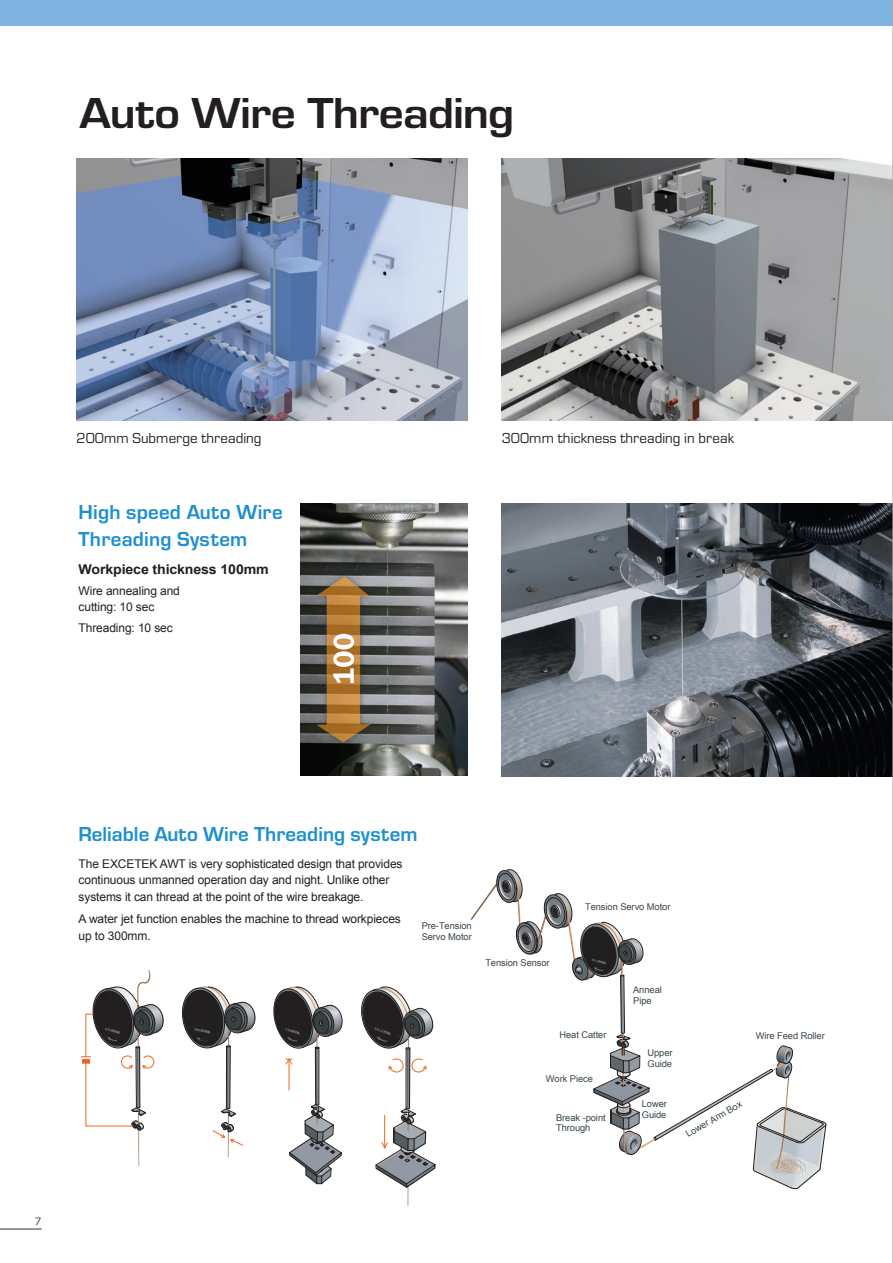
<style>
.page{position:relative;width:893px;height:1263px;background:#fff}
.page>*{position:absolute;margin:0;border:0;box-sizing:border-box;transform-origin:0 0}
.t1{font:700 45px "Eurostile T";letter-spacing:-.02em;color:#231f20;scale:1.1 1}
.t2{font:700 21px/27px "Eurostile T";letter-spacing:.01em;color:#1d90d0}
.t3{font:15px "Eurostile T";color:#231f20}
.t4{font:700 13.5px "Arial";letter-spacing:-.01em;color:#231f20;scale:1.05 1}
.t5{font:12px/16.5px "Arial";letter-spacing:-.01em;color:#231f20}
.t6{font:10.95px "Eurostile";color:#312f30}
.t7{font:9.3px/10.4px "Arial";letter-spacing:-.01em;color:#38454d}
</style>
<div class="page">
<img style="left:80px;top:969px;width:84px;height:197px">
<svg style="left:81px;top:987px;width:82px;height:143px"></svg>
<svg style="left:182px;top:987px;width:73px;height:159px"></svg>
<img style="left:273px;top:986px;width:70px;height:199px">
<hr style="left:315px;top:1048px;width:1px;height:56px;background:#231f20">
<hr style="left:319px;top:1048px;width:1px;height:56px;background:#231f20">
<svg style="left:289px;top:1104px;width:53px;height:80px"></svg>
<svg style="left:274px;top:987px;width:68px;height:62px"></svg>
<hr style="left:289px;top:1059px;width:1px;height:31px;background:#f36421">
<svg style="left:285px;top:1058px;width:8px;height:7px"></svg>
<svg style="left:361px;top:987px;width:45px;height:62px"></svg>
<svg style="left:376px;top:1108px;width:30px;height:79px"></svg>
<hr style="left:384px;top:1115px;width:1px;height:33px;background:#f36421">
<svg style="left:388px;top:1058px;width:16px;height:14px"></svg>
<img style="left:406px;top:883px;width:421px;height:320px">
<svg style="left:496px;top:869px;width:330px;height:320px"></svg>
<img style="left:502px;top:158px;width:390px;height:262px">
<img style="left:77px;top:158px;width:391px;height:262px">
<img style="left:300px;top:504px;width:168px;height:272px">
<div style="left:312px;top:571px;width:63px;height:176px;background:#231f20;opacity:.75"></div>
<svg style="left:316px;top:576px;width:55px;height:166px;background:#957751"></svg>
<div style="left:0;top:0;width:893px;height:26px;background:#7fb3e0"></div>
<img style="left:502px;top:504px;width:390px;height:272px">
<hr style="left:0;top:1229px;width:42px;height:1px;background:#312f30">
<hr style="left:892px;top:0;width:1px;height:1263px;background:#a8a9ad">
<h1 class="t1" style="left:80px;top:87px;width:397px">Auto Wire Threading</h1>
<p class="t3" style="left:77px;top:429px;width:186px">200mm Submerge threading</p>
<p class="t3" style="left:502px;top:429px;width:234px">300mm thickness threading in break</p>
<h2 class="t2" style="left:79px;top:498px;width:206px">High speed Auto Wire<br>Threading System</h2>
<p class="t4" style="left:79px;top:560px;width:183px">Workpiece thickness 100mm</p>
<p class="t5" style="left:79px;top:582px;width:103px">Wire annealing and cutting: 10 sec</p>
<p class="t5" style="left:79px;top:620px;width:96px">Threading: 10 sec</p>
<p class="t6" style="left:35px;top:1216px;width:8px">7</p>
<h2 class="t2" style="left:79px;top:821px;width:340px">Reliable Auto Wire Threading system</h2>
<p class="t5" style="left:79px;top:855px;width:325px">The EXCETEK AWT is very sophisticated design that provides continuous unmanned operation day and night. Unlike other systems it can thread at the point of the wire breakage.</p>
<p class="t5" style="left:79px;top:911px;width:324px">A water jet function enables the machine to thread workpieces up to 300mm.</p>
<p class="t7" style="left:422px;top:921px;width:52px">Pre-Tension<br>Servo Motor</p>
<p class="t7" style="left:585px;top:901px;width:87px">Tension Servo Motor</p>
<p class="t7" style="left:485px;top:957px;width:66px">Tension Sensor</p>
<p class="t7" style="left:560px;top:1030px;width:49px">Heat Catter</p>
<p class="t7" style="left:546px;top:1074px;width:49px">Work Piece</p>
<p class="t7" style="left:556px;top:1113px;width:51px">Break -point<br>Through</p>
<p class="t7" style="left:633px;top:985px;width:30px">Anneal<br>Pipe</p>
<p class="t7" style="left:648px;top:1048px;width:27px">Upper<br>Guide</p>
<p class="t7" style="left:756px;top:1030px;width:70px">Wire Feed Roller</p>
<p class="t7" style="left:642px;top:1099px;width:27px">Lower<br>Guide</p>
<p class="t7" style="left:684px;top:1130px;width:64px;rotate:-30deg">Lower Arm Box</p>
</div>
